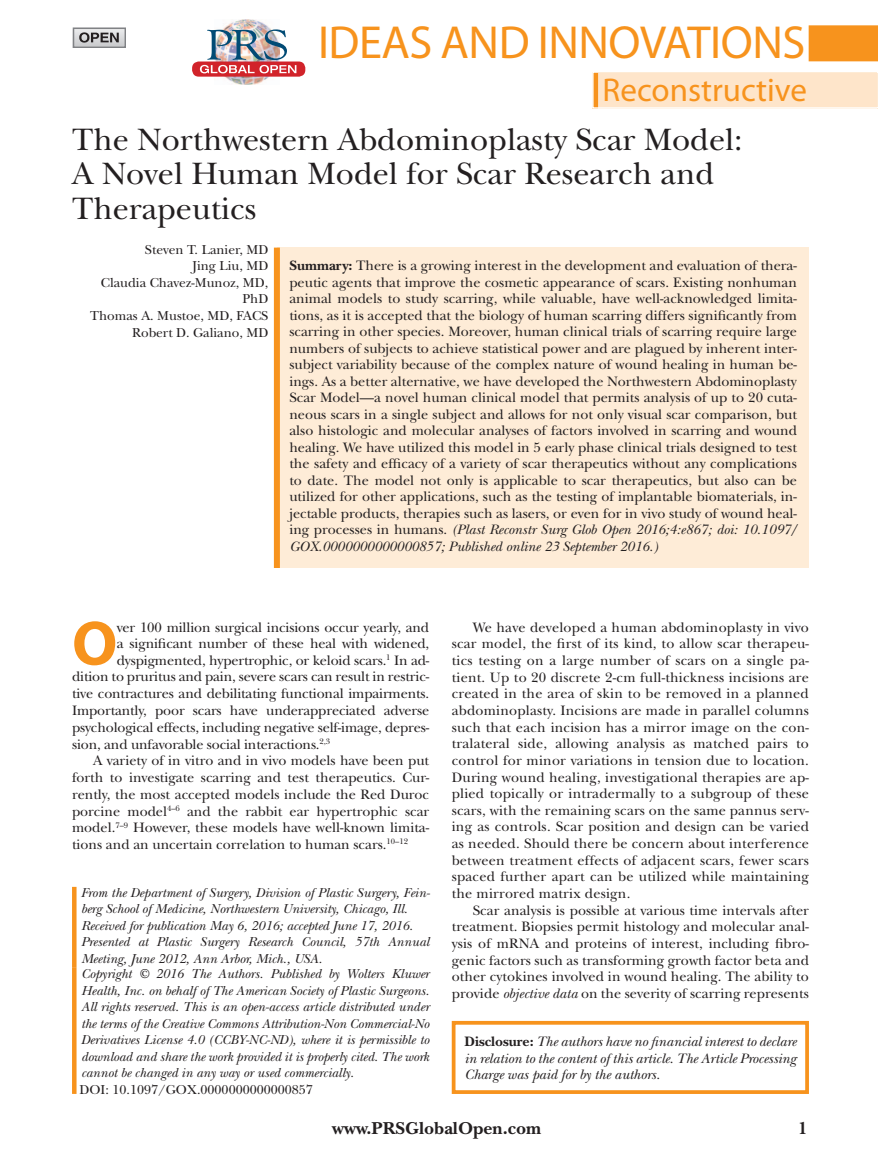
<style>
.page{position:relative;width:878px;height:1175px;background:#fff}
.page>*{position:absolute;margin:0;border:0;box-sizing:border-box;transform-origin:0 0}
.t1{font:700 63.15px "Myriad Pro";color:#f7931d}
.t2{font:46.5px "Myriad Pro";letter-spacing:-.01em;color:#f7931d}
.t3{font:33px "Myriad Pro";color:#f7931d}
.t4{font:32.25px/34.5px "New Baskerville";color:#231f20}
.t5{font:700 18px "New Baskerville";color:#231f20}
.t6{font:14.25px/16.6px "New Baskerville";color:#231f20;text-align:justify}
.t7{font:italic 14.25px/16.5px "New Baskerville";color:#231f20;text-align:justify}
.t8{font:italic 13.5px/16.5px "New Baskerville";color:#231f20;text-align:justify}
.t9{font:13.5px/16.5px "New Baskerville";color:#231f20;text-align:right}
.s1{font-weight:700}
.s2{font-style:italic}
.s3{font-weight:700;font-style:normal}
</style>
<div class="page">
<div style="left:73px;top:28px;width:52px;height:20px;border:2px solid #808285"></div>
<svg style="left:79px;top:32px;width:40px;height:11px"></svg>
<img style="left:223px;top:20px;width:48px;height:64px">
<svg style="left:192px;top:61px;width:113px;height:16px"></svg>
<img style="left:200px;top:29px;width:96px;height:44px">
<hr style="left:72px;top:967px;width:4px;height:126px;background:#f7931d">
<hr style="left:72px;top:886px;width:4px;height:81px;background:#f7931d">
<div style="left:277px;top:248px;width:531px;height:320px;background:#feecd7"></div>
<div style="left:274px;top:248px;width:6px;height:320px;background:#f7931d"></div>
<div style="left:452px;top:1021px;width:356px;height:73px;border:4px solid #f7931d"></div>
<div style="left:598px;top:73px;width:279px;height:36px;background:#fee5ca"></div>
<div style="left:592px;top:71px;width:286px;height:38px;border:2px solid #fff"></div>
<div style="left:808px;top:25px;width:69px;height:36px;background:#f7931d"></div>
<h2 class="t2" style="left:318px;top:14px;width:489px">IDEAS AND INNOVATIONS</h2>
<h3 class="t3" style="left:602px;top:70px;width:206px">RECONSTRUCTIVE</h3>
<h3 class="t4" style="left:72px;top:122px;width:672px">The Northwestern Abdominoplasty Scar Model:<br>A Novel Human Model for Scar Research and<br>Therapeutics</h3>
<p class="t9" style="left:90px;top:241px;width:179px">Steven T. Lanier, MD<br>Jing Liu, MD<br>Claudia Chavez-Munoz, MD,<br>PhD<br>Thomas A. Mustoe, MD, FACS<br>Robert D. Galiano, MD</p>
<p class="t6" style="left:289px;top:257px;width:509px"><span class="s1">Summary:</span> There is a growing interest in the development and evaluation of thera&shy;peutic agents that improve the cosmetic appearance of scars. Existing nonhuman animal models to study scarring, while valuable, have well-acknowledged limita&shy;tions, as it is accepted that the biology of human scarring differs significantly from scarring in other species. Moreover, human clinical trials of scarring require large numbers of subjects to achieve statistical power and are plagued by inherent inter&shy;subject variability because of the complex nature of wound healing in human be&shy;ings. As a better alternative, we have developed the Northwestern Abdominoplasty Scar Model—a novel human clinical model that permits analysis of up to 20 cuta&shy;neous scars in a single subject and allows for not only visual scar comparison, but also histologic and molecular analyses of factors involved in scarring and wound healing. We have utilized this model in 5 early phase clinical trials designed to test the safety and efficacy of a variety of scar therapeutics without any complications to date. The model not only is applicable to scar therapeutics, but also can be utilized for other applications, such as the testing of implantable biomaterials, in&shy;jectable products, therapies such as lasers, or even for in vivo study of wound heal&shy;ing processes in humans. <span class="s2">(Plast Reconstr Surg Glob Open 2016;4:e867; doi: 10.1097/ GOX.0000000000000857; Published online 23 September 2016.)</span></p>
<h1 class="t1" style="left:72px;top:602px;width:47px">O</h1>
<p class="t6" style="left:117px;top:619px;width:314px">ver 100 million surgical incisions occur yearly, and</p>
<p class="t6" style="left:117px;top:635px;width:314px">a significant number of these heal with widened,</p>
<p class="t6" style="left:117px;top:652px;width:314px">dyspigmented, hypertrophic, or keloid scars.<sup>1</sup> In ad-</p>
<p class="t6" style="left:72px;top:668px;width:358px">dition to pruritus and pain, severe scars can result in restric-</p>
<p class="t6" style="left:72px;top:685px;width:359px">tive contractures and debilitating functional impairments.</p>
<p class="t6" style="left:72px;top:702px;width:358px">Importantly, poor scars have underappreciated adverse</p>
<p class="t6" style="left:72px;top:719px;width:359px">psychological effects, including negative self-image, depres-</p>
<p class="t6" style="left:72px;top:735px;width:260px">sion, and unfavorable social interactions.<sup>2,3</sup></p>
<p class="t6" style="left:93px;top:752px;width:337px">A variety of in vitro and in vivo models have been put</p>
<p class="t6" style="left:72px;top:769px;width:359px">forth to investigate scarring and test therapeutics. Cur-</p>
<p class="t6" style="left:72px;top:786px;width:358px">rently, the most accepted models include the Red Duroc</p>
<p class="t6" style="left:72px;top:802px;width:359px">porcine model<sup>4–6</sup> and the rabbit ear hypertrophic scar</p>
<p class="t6" style="left:72px;top:819px;width:358px">model.<sup>7–9</sup> However, these models have well-known limita-</p>
<p class="t6" style="left:72px;top:836px;width:337px">tions and an uncertain correlation to human scars.<sup>10–12</sup></p>
<p class="t8" style="left:81px;top:884px;width:350px;text-align:left">From the Department of Surgery, Division of Plastic Surgery, Fein&shy;berg School of Medicine, Northwestern University, Chicago, Ill.<br>Received for publication May 6, 2016; accepted June 17, 2016.<br>Presented at Plastic Surgery Research Council, 57th Annual Meeting, June 2012, Ann Arbor, Mich., USA.</p>
<p class="t8" style="left:81px;top:965px;width:350px">Copyright © 2016 The Authors. Published by Wolters Kluwer Health, Inc. on behalf of The American Society of Plastic Surgeons.<br>All rights reserved. This is an open-access article distributed under the terms of the Creative Commons Attribution-Non Commercial-No Derivatives License 4.0 (CCBY-NC-ND), where it is permissible to download and share the work provided it is properly cited. The work cannot be changed in any way or used commercially.</p>
<p class="t9" style="left:80px;top:1081px;width:235px">DOI: 10.1097/GOX.0000000000000857</p>
<p class="t6" style="left:451px;top:619px;width:359px;text-indent:21px">We have developed a human abdominoplasty in vivo scar model, the first of its kind, to allow scar therapeu&shy;tics testing on a large number of scars on a single pa&shy;tient. Up to 20 discrete 2-cm full-thickness incisions are created in the area of skin to be removed in a planned abdominoplasty. Incisions are made in parallel columns such that each incision has a mirror image on the con&shy;tralateral side, allowing analysis as matched pairs to control for minor variations in tension due to location.<br>During wound healing, investigational therapies are ap&shy;plied topically or intradermally to a subgroup of these scars, with the remaining scars on the same pannus serv&shy;ing as controls. Scar position and design can be varied as needed. Should there be concern about interference between treatment effects of adjacent scars, fewer scars spaced further apart can be utilized while maintaining the mirrored matrix design.</p>
<p class="t6" style="left:451px;top:901px;width:359px;text-indent:21px">Scar analysis is possible at various time intervals after treatment. Biopsies permit histology and molecular anal&shy;ysis of mRNA and proteins of interest, including fibro&shy;genic factors such as transforming growth factor beta and other cytokines involved in wound healing. The ability to provide <span class="s2">objective data</span> on the severity of scarring represents</p>
<p class="t7" style="left:464px;top:1033px;width:333px"><span class="s3">Disclosure:</span> The authors have no financial interest to declare in relation to the content of this article. The Article Processing Charge was paid for by the authors.</p>
<p class="t5" style="left:332px;top:1118px;width:210px">www.PRSGlobalOpen.com</p>
<p class="t5" style="left:798px;top:1118px;width:11px">1</p>
</div>
